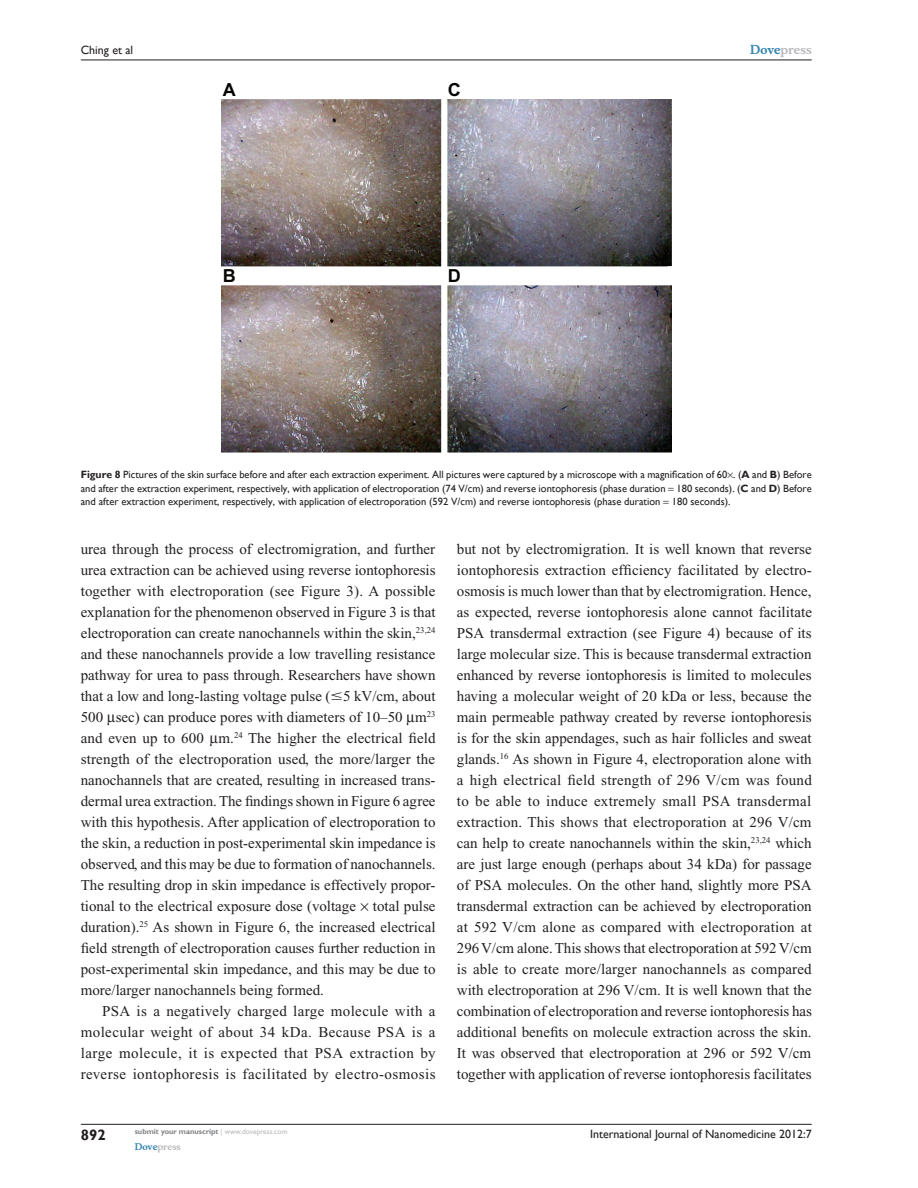
<style>
.page{position:relative;width:918px;height:1188px;background:#fff}
.page>*{position:absolute;margin:0;border:0;box-sizing:border-box;transform-origin:0 0}
.t1{font:700 18px "Arial";color:#040503}
.t2{font:15px/21px "Times New Roman";color:#231f20;text-align:justify}
.t3{font:700 15px "Gill Sans";color:#231f20}
.t4{font:12px "Gill Sans";color:#231f20}
.t5{font:700 12px "Musee";color:#b8b9bc}
.t6{font:10.5px/13.5px "Gill Sans";color:#231f20;text-align:justify}
.t7{font:700 9px "Musee";color:#b8b9bc}
.t8{font:700 7.5px "Gill Sans";color:#808285}
.s1{color:#3485ae}
.s2{font-weight:700}
.s3{font-family:"Mathematical Pi One"}
.s4{font-weight:400;color:#b8b9bc}
</style>
<div class="page">
<img style="left:221px;top:100px;width:450px;height:352px">
<hr style="left:81px;top:1124px;width:731px;height:1px;background:#231f20">
<hr style="left:81px;top:60px;width:731px;height:1px;background:#231f20">
<p class="t4" style="left:81px;top:43px;width:54px">Ching et al</p>
<p class="t1" style="left:223px;top:79px;width:14px">A</p>
<p class="t1" style="left:448px;top:79px;width:14px">C</p>
<p class="t1" style="left:223px;top:265px;width:14px">B</p>
<p class="t1" style="left:448px;top:265px;width:14px">D</p>
<p class="t5" style="left:750px;top:43px;width:63px"><span class="s1">Dove</span>press</p>
<p class="t6" style="left:81px;top:468px;width:732px"><span class="s2">Figure 8</span> Pictures of the skin surface before and after each extraction experiment. All pictures were captured by a microscope with a magnification of 60 . (<span class="s2">A</span> and <span class="s2">B</span>) Before and after the extraction experiment, respectively, with application of electroporation (74 V/cm) and reverse iontophoresis (phase duration 180 seconds). (<span class="s2">C</span> and <span class="s2">D</span>) Before and after extraction experiment, respectively, with application of electroporation (592 V/cm) and reverse iontophoresis (phase duration 180 seconds).</p>
<p class="t2" style="left:81px;top:539px;width:356px">urea through the process of electromigration, and further urea extraction can be achieved using reverse iontophoresis together with electroporation (see Figure 3). A possible explanation for the phenomenon observed in Figure 3 is that electroporation can create nanochannels within the skin,<sup>23,24 </sup>and these nanochannels provide a low travelling resistance pathway for urea to pass through. Researchers have shown that a low and long-lasting voltage pulse (<span class="s3">#</span>5 kV/cm, about 500 sec) can produce pores with diameters of 10–50 m<sup>23 </sup>and even up to 600 m.<sup>24</sup> The higher the electrical field strength of the electroporation used, the more/larger the nanochannels that are created, resulting in increased trans&shy;dermal urea extraction. The findings shown in Figure 6 agree with this hypothesis. After application of electroporation to the skin, a reduction in post-experimental skin impedance is observed, and this may be due to formation of nanochannels.<br>The resulting drop in skin impedance is effectively propor&shy;tional to the electrical exposure dose (voltage total pulse duration).<sup>25</sup> As shown in Figure 6, the increased electrical field strength of electroporation causes further reduction in post-experimental skin impedance, and this may be due to more/larger nanochannels being formed.</p>
<p class="t2" style="left:81px;top:1001px;width:357px;text-indent:21px">PSA is a negatively charged large molecule with a molecular weight of about 34 kDa. Because PSA is a large molecule, it is expected that PSA extraction by reverse iontophoresis is facilitated by electro-osmosis</p>
<p class="t2" style="left:457px;top:539px;width:357px">but not by electromigration. It is well known that reverse iontophoresis extraction efficiency facilitated by electro&shy;osmosis is much lower than that by electromigration. Hence, as expected, reverse iontophoresis alone cannot facilitate PSA transdermal extraction (see Figure 4) because of its large molecular size. This is because transdermal extraction enhanced by reverse iontophoresis is limited to molecules having a molecular weight of 20 kDa or less, because the main permeable pathway created by reverse iontophoresis is for the skin appendages, such as hair follicles and sweat glands.<sup>16</sup> As shown in Figure 4, electroporation alone with a high electrical field strength of 296 V/cm was found to be able to induce extremely small PSA transdermal extraction. This shows that electroporation at 296 V/cm can help to create nanochannels within the skin,<sup>23,24</sup> which are just large enough (perhaps about 34 kDa) for passage of PSA molecules. On the other hand, slightly more PSA transdermal extraction can be achieved by electroporation at 592 V/cm alone as compared with electroporation at 296 V/cm alone. This shows that electroporation at 592 V/cm is able to create more/larger nanochannels as compared with electroporation at 296 V/cm. It is well known that the combination of electroporation and reverse iontophoresis has additional benefits on molecule extraction across the skin.<br>It was observed that electroporation at 296 or 592 V/cm together with application of reverse iontophoresis facilitates</p>
<p class="t3" style="left:81px;top:1126px;width:26px">892</p>
<p class="t8" style="left:135px;top:1127px;width:154px">submit your manuscript <span class="s4">| www.dovepress.com</span></p>
<p class="t7" style="left:135px;top:1141px;width:48px"><span class="s1">Dove</span>press</p>
<p class="t4" style="left:590px;top:1127px;width:223px">International Journal of Nanomedicine 2012:7</p>
</div>
